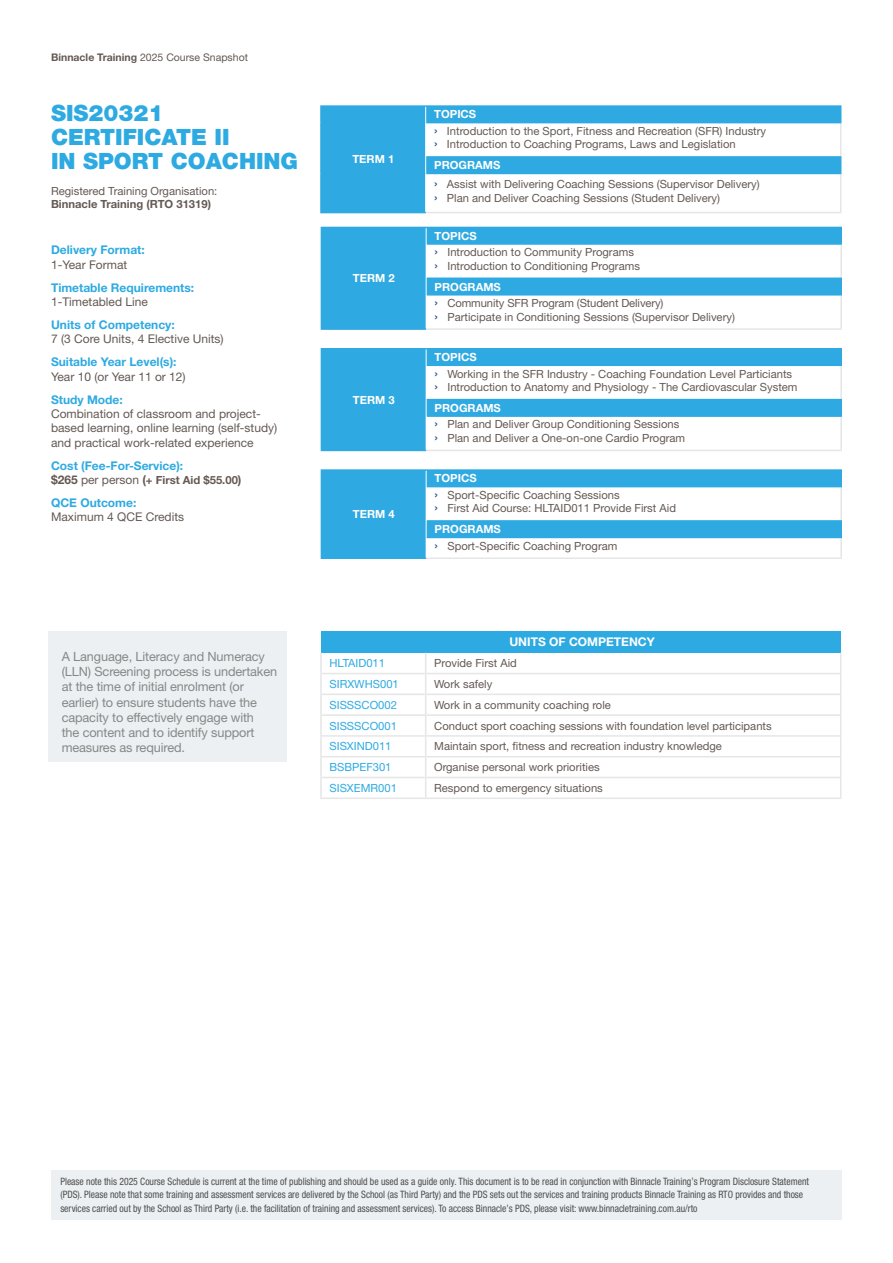
<style>
.page{position:relative;width:893px;height:1263px;background:#fff}
.page>*{position:absolute;margin:0;border:0;box-sizing:border-box;transform-origin:0 0}
.t1{font:900 22.5px/24px "Helvetica Neue LT Pro";color:#2daae2}
.t2{font:12.75px/15.3px "Helvetica Neue LT Pro";letter-spacing:-.01em;color:#878787}
.t3{font:12px/14.4px "Helvetica Neue LT Pro";color:#645954}
.t4{font:700 12px "Helvetica Neue LT Pro";color:#2daae2}
.t5{font:700 12px "Helvetica Neue LT Pro";color:#fff}
.t6{font:11.25px/16.5px "Helvetica Neue LT Pro";color:#645954}
.t7{font:11.25px "Helvetica Neue LT Pro";color:#2daae2}
.t8{font:700 11.25px "Helvetica Neue LT Pro";color:#645954}
.t9{font:700 11.25px "Helvetica Neue LT Pro";color:#fff}
.t10{font:10.5px "Helvetica Neue LT Pro";color:#645954}
.t11{font:condensed 10.2px/13.5px "Helvetica Neue LT Pro";color:#4d4d4d;scale:.95 1}
.s1{font-weight:700}
.s2{font-size:12px}
.s3{font-weight:400;font-size:12px}
.s4{font-weight:700;color:#fff}
.s5{font-size:13.5px;color:#1c478a}
</style>
<div class="page">
<div style="left:51px;top:1170px;width:791px;height:49px;background:#ecf0f2"></div>
<div style="left:321px;top:631px;width:520px;height:22px;background:#2daae2"></div>
<hr style="left:320px;top:653px;width:2px;height:20px;background:#e6e6e6">
<hr style="left:320px;top:673px;width:106px;height:1px;background:#e6e6e6">
<hr style="left:320px;top:674px;width:2px;height:20px;background:#e6e6e6">
<hr style="left:426px;top:673px;width:415px;height:1px;background:#e6e6e6">
<hr style="left:320px;top:694px;width:106px;height:1px;background:#e6e6e6">
<hr style="left:426px;top:694px;width:415px;height:1px;background:#e6e6e6">
<hr style="left:320px;top:714px;width:106px;height:2px;background:#e6e6e6">
<hr style="left:426px;top:714px;width:415px;height:2px;background:#e6e6e6">
<hr style="left:320px;top:735px;width:106px;height:2px;background:#e6e6e6">
<svg style="left:320px;top:695px;width:2px;height:61px"></svg>
<hr style="left:426px;top:735px;width:415px;height:2px;background:#e6e6e6">
<hr style="left:320px;top:756px;width:106px;height:1px;background:#e6e6e6">
<hr style="left:320px;top:757px;width:2px;height:20px;background:#e6e6e6">
<hr style="left:426px;top:756px;width:415px;height:1px;background:#e6e6e6">
<hr style="left:320px;top:777px;width:106px;height:1px;background:#e6e6e6">
<svg style="left:320px;top:778px;width:2px;height:19px"></svg>
<hr style="left:426px;top:777px;width:415px;height:1px;background:#e6e6e6">
<svg style="left:425px;top:653px;width:1px;height:144px"></svg>
<svg style="left:840px;top:653px;width:1px;height:144px"></svg>
<hr style="left:320px;top:797px;width:106px;height:2px;background:#e6e6e6">
<hr style="left:426px;top:797px;width:415px;height:2px;background:#e6e6e6">
<div style="left:321px;top:106px;width:105px;height:107px;background:#2fa9e1"></div>
<hr style="left:320px;top:105px;width:106px;height:2px;background:#2fa9e1">
<svg style="left:320px;top:107px;width:1px;height:16px"></svg>
<hr style="left:320px;top:123px;width:2px;height:34px;background:#2fa9e1">
<svg style="left:320px;top:157px;width:1px;height:16px"></svg>
<hr style="left:320px;top:173px;width:2px;height:39px;background:#2fa9e1">
<hr style="left:320px;top:212px;width:106px;height:1px;background:#2fa9e1">
<hr style="left:426px;top:105px;width:415px;height:2px;background:#2fa9e1">
<svg style="left:425px;top:107px;width:416px;height:106px"></svg>
<hr style="left:425px;top:173px;width:1px;height:39px;background:#fff">
<div style="left:321px;top:349px;width:105px;height:101px;background:#2fa9e1"></div>
<hr style="left:426px;top:450px;width:416px;height:1px;background:#e6e6e6">
<hr style="left:321px;top:348px;width:105px;height:1px;background:#2fa9e1">
<hr style="left:321px;top:450px;width:105px;height:1px;background:#2fa9e1">
<hr style="left:426px;top:348px;width:416px;height:1px;background:#2fa9e1">
<svg style="left:426px;top:349px;width:416px;height:101px"></svg>
<hr style="left:426px;top:416px;width:1px;height:34px;background:#fff">
<div style="left:321px;top:227px;width:105px;height:102px;background:#2fa9e1"></div>
<hr style="left:426px;top:328px;width:416px;height:2px;background:#e6e6e6">
<hr style="left:321px;top:328px;width:105px;height:2px;background:#2fa9e1">
<hr style="left:426px;top:227px;width:416px;height:1px;background:#2fa9e1">
<svg style="left:426px;top:228px;width:416px;height:101px"></svg>
<hr style="left:426px;top:295px;width:1px;height:33px;background:#fff">
<div style="left:49px;top:631px;width:238px;height:131px;background:#ecf0f2"></div>
<div style="left:321px;top:470px;width:105px;height:88px;background:#2fa9e1"></div>
<hr style="left:426px;top:557px;width:416px;height:2px;background:#e6e6e6">
<hr style="left:321px;top:469px;width:105px;height:2px;background:#2fa9e1">
<hr style="left:321px;top:557px;width:105px;height:2px;background:#2fa9e1">
<hr style="left:426px;top:469px;width:416px;height:2px;background:#2fa9e1">
<svg style="left:426px;top:471px;width:416px;height:87px"></svg>
<p class="t10" style="left:51px;top:50px;width:198px"><span class="s1">Binnacle Training</span> 2025 Course Snapshot</p>
<h1 class="t1" style="left:51px;top:101px;width:249px">SIS20321<br>CERTIFICATE II<br>IN SPORT COACHING</h1>
<p class="t6" style="left:51px;top:182px;width:168px">Registered Training Organisation:</p>
<p class="t8" style="left:51px;top:197px;width:161px">Binnacle Training (RTO 31319)</p>
<p class="t4" style="left:51px;top:243px;width:95px">Delivery Format:</p>
<p class="t3" style="left:51px;top:257px;width:78px">1-Year Format</p>
<p class="t4" style="left:51px;top:280px;width:145px">Timetable Requirements:</p>
<p class="t3" style="left:51px;top:294px;width:98px">1-Timetabled Line</p>
<p class="t4" style="left:51px;top:317px;width:125px">Units of Competency:</p>
<p class="t3" style="left:51px;top:332px;width:174px">7 (3 Core Units, 4 Elective Units)</p>
<p class="t4" style="left:51px;top:355px;width:127px">Suitable Year Level(s):</p>
<p class="t3" style="left:51px;top:369px;width:136px">Year 10 (or Year 11 or 12)</p>
<p class="t4" style="left:51px;top:392px;width:73px">Study Mode:</p>
<p class="t3" style="left:51px;top:406px;width:228px">Combination of classroom and project&shy;based learning, online learning (self-study) and practical work-related experience</p>
<p class="t4" style="left:51px;top:458px;width:134px">Cost (Fee-For-Service):</p>
<p class="t8" style="left:51px;top:473px;width:192px"><span class="s2">$265</span> <span class="s3">per person</span> <span class="s2">(</span>+ First Aid $55.00<span class="s2">)</span></p>
<p class="t4" style="left:51px;top:495px;width:87px">QCE Outcome:</p>
<p class="t3" style="left:51px;top:510px;width:135px">Maximum 4 QCE Credits</p>
<p class="t9" style="left:352px;top:152px;width:43px">TERM 1</p>
<p class="t9" style="left:353px;top:271px;width:43px">TERM 2</p>
<p class="t9" style="left:353px;top:393px;width:43px">TERM 3</p>
<p class="t9" style="left:353px;top:507px;width:43px">TERM 4</p>
<p class="t6" style="left:434px;top:106px;width:333px"><span class="s4">TOPICS<br></span><span class="s5">›</span> Introduction to the Sport, Fitness and Recreation (SFR) Industry</p>
<p class="t6" style="left:434px;top:134px;width:303px;line-height:20.9px"><span class="s5">›</span> Introduction to Coaching Programs, Laws and Legislation<br><span class="s4">PROGRAMS</span></p>
<p class="t6" style="left:434px;top:177px;width:327px;line-height:13.5px"><span class="s5">›</span> Assist with Delivering Coaching Sessions (Supervisor Delivery) <span class="s5">›</span> Plan and Deliver Coaching Sessions (Student Delivery)</p>
<p class="t6" style="left:435px;top:227px;width:201px"><span class="s4">TOPICS<br></span><span class="s5">›</span> Introduction to Community Programs</p>
<p class="t6" style="left:435px;top:255px;width:207px;line-height:20.9px"><span class="s5">›</span> Introduction to Conditioning Programs<br><span class="s4">PROGRAMS</span></p>
<p class="t6" style="left:435px;top:296px;width:302px;line-height:13.5px"><span class="s5">›</span> Community SFR Program (Student Delivery)<br><span class="s5">›</span> Participate in Conditioning Sessions (Supervisor Delivery)</p>
<p class="t6" style="left:435px;top:348px;width:359px"><span class="s4">TOPICS<br></span><span class="s5">›</span> Working in the SFR Industry - Coaching Foundation Level Particiants</p>
<p class="t6" style="left:435px;top:376px;width:364px;line-height:20.9px"><span class="s5">›</span> Introduction to Anatomy and Physiology - The Cardiovascular System<br><span class="s4">PROGRAMS</span></p>
<p class="t6" style="left:435px;top:417px;width:252px;line-height:13.5px"><span class="s5">›</span> Plan and Deliver Group Conditioning Sessions <span class="s5">›</span> Plan and Deliver a One-on-one Cardio Program</p>
<p class="t6" style="left:435px;top:470px;width:187px"><span class="s4">TOPICS<br></span><span class="s5">›</span> Sport-Specific Coaching Sessions</p>
<p class="t6" style="left:435px;top:498px;width:243px;line-height:20.9px"><span class="s5">›</span> First Aid Course: HLTAID011 Provide First Aid<br><span class="s4">PROGRAMS</span></p>
<p class="t6" style="left:435px;top:537px;width:184px"><span class="s5">›</span> Sport-Specific Coaching Program</p>
<p class="t2" style="left:62px;top:648px;width:217px">A Language, Literacy and Numeracy (LLN) Screening process is undertaken at the time of initial enrolment (or earlier) to ensure students have the capacity to effectively engage with<br>the content and to identify support measures as required.</p>
<p class="t5" style="left:509px;top:635px;width:147px">UNITS OF COMPETENCY</p>
<p class="t7" style="left:329px;top:656px;width:57px">HLTAID011</p>
<p class="t6" style="left:434px;top:655px;width:84px">Provide First Aid</p>
<p class="t7" style="left:329px;top:677px;width:71px">SIRXWHS001</p>
<p class="t6" style="left:434px;top:675px;width:60px">Work safely</p>
<p class="t7" style="left:329px;top:698px;width:69px">SISSSCO002</p>
<p class="t6" style="left:434px;top:696px;width:178px">Work in a community coaching role</p>
<p class="t7" style="left:329px;top:719px;width:69px">SISSSCO001</p>
<p class="t6" style="left:434px;top:717px;width:339px">Conduct sport coaching sessions with foundation level participants</p>
<p class="t7" style="left:329px;top:739px;width:64px">SISXIND011</p>
<p class="t6" style="left:434px;top:738px;width:289px">Maintain sport, fitness and recreation industry knowledge</p>
<p class="t7" style="left:329px;top:760px;width:64px">BSBPEF301</p>
<p class="t6" style="left:434px;top:759px;width:167px">Organise personal work priorities</p>
<p class="t7" style="left:329px;top:781px;width:69px">SISXEMR001</p>
<p class="t6" style="left:434px;top:779px;width:170px">Respond to emergency situations</p>
<p class="t11" style="left:60px;top:1174px;width:790px">Please note this 2025 Course Schedule is current at the time of publishing and should be used as a guide only. This document is to be read in conjunction with Binnacle Training’s Program Disclosure Statement (PDS). Please note that some training and assessment services are delivered by the School (as Third Party) and the PDS sets out the services and training products Binnacle Training as RTO provides and those services carried out by the School as Third Party (i.e. the facilitation of training and assessment services). To access Binnacle’s PDS, please visit: www.binnacletraining.com.au/rto</p>
</div>
